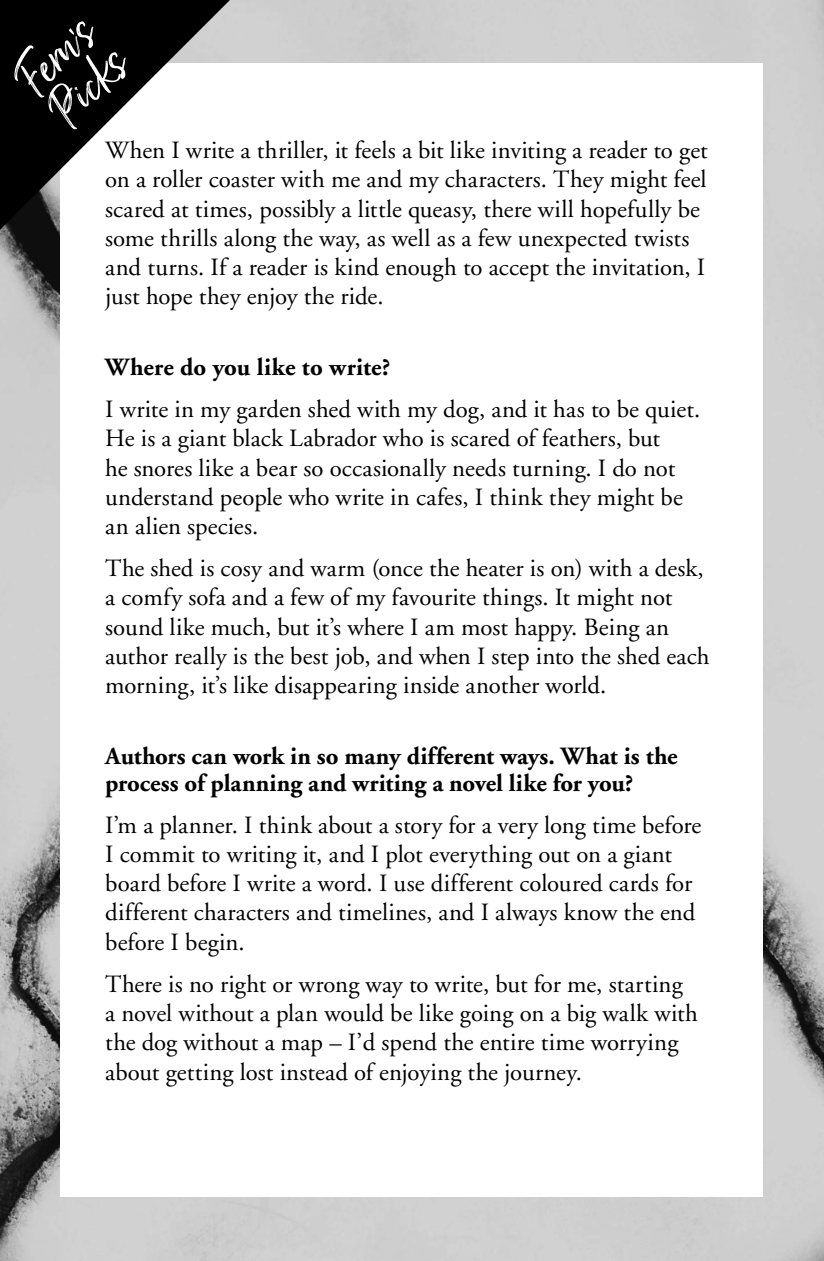
<style>
.page{position:relative;width:824px;height:1261px;background:#fff}
.page>*{position:absolute;margin:0;border:0;box-sizing:border-box;transform-origin:0 0}
.t1{font:65.7px "Just Lovely";color:#fff}
.t2{font:24.75px/29.2px "Adobe Garamond";letter-spacing:.005em;color:#000}
.t3{font:700 24.75px/27px "Adobe Garamond";color:#000}
</style>
<div class="page">
<img style="left:0;top:0;width:823px;height:1261px">
<div style="left:60px;top:63px;width:702px;height:1133px;background:#fff"></div>
<svg style="left:0;top:0;width:262px;height:262px"></svg>
<h1 class="t1" style="left:-2px;top:55px;width:86px;rotate:-45deg">Fern’s</h1>
<h1 class="t1" style="left:29px;top:88px;width:89px;rotate:-45deg">Picks</h1>
<p class="t2" style="left:105px;top:136px;width:604px">When I write a thriller, it feels a bit like inviting a reader to get on a roller coaster with me and my characters. They might feel scared at times, possibly a little queasy, there will hopefully be some thrills along the way, as well as a few unexpected twists and turns. If a reader is kind enough to accept the invitation, I just hope they enjoy the ride.</p>
<p class="t3" style="left:105px;top:353px;width:286px">Where do you like to write?</p>
<p class="t2" style="left:105px;top:394px;width:596px">I write in my garden shed with my dog, and it has to be quiet.<br>He is a giant black Labrador who is scared of feathers, but<br>he snores like a bear so occasionally needs turning. I do not understand people who write in cafes, I think they might be an alien species.</p>
<p class="t2" style="left:105px;top:553px;width:605px">The shed is cosy and warm (once the heater is on) with a desk, a comfy sofa and a few of my favourite things. It might not sound like much, but it’s where I am most happy. Being an author really is the best job, and when I step into the shed each morning, it’s like disappearing inside another world.</p>
<p class="t3" style="left:105px;top:742px;width:573px">Authors can work in so many different ways. What is the process of planning and writing a novel like for you?</p>
<p class="t2" style="left:105px;top:810px;width:597px">I’m a planner. I think about a story for a very long time before I commit to writing it, and I plot everything out on a giant board before I write a word. I use different coloured cards for different characters and timelines, and I always know the end before I begin.</p>
<p class="t2" style="left:105px;top:969px;width:594px">There is no right or wrong way to write, but for me, starting a novel without a plan would be like going on a big walk with the dog without a map – I’d spend the entire time worrying about getting lost instead of enjoying the journey.</p>
</div>
